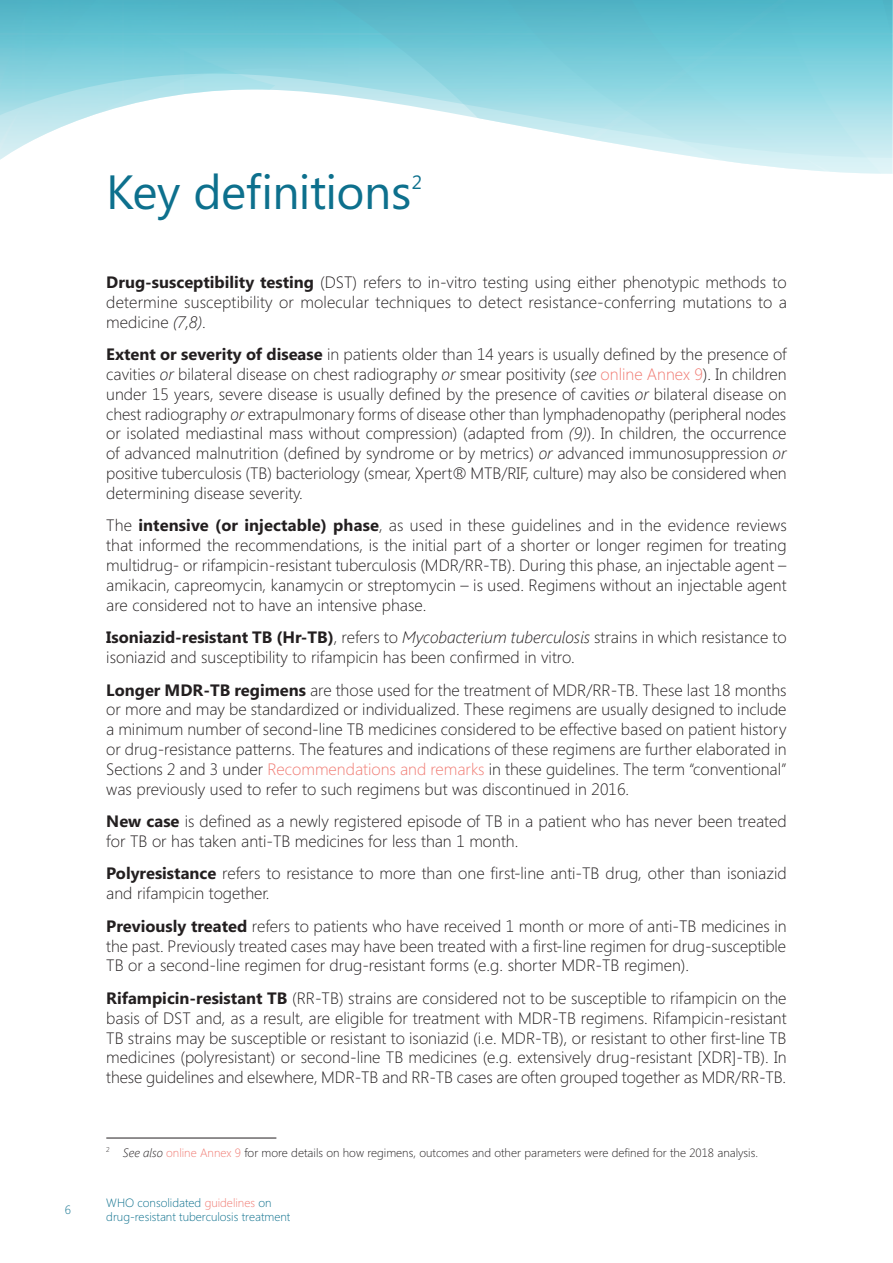
<style>
.page{position:relative;width:893px;height:1263px;background:#fff}
.page>*{position:absolute;margin:0;border:0;box-sizing:border-box;transform-origin:0 0}
.t1{font:48px "Segoe UI";letter-spacing:-.01em;color:#0d708d}
.t2{font:19.2px "Segoe UI";color:#0d708d}
.t3{font:300 16.5px/19.8px "Segoe UI";color:#231f20;text-align:justify}
.t4{font:300 12px "Segoe UI";color:#231f20}
.t5{font:300 12px/14.4px "Segoe UI";color:#0d708d}
.s1{font-weight:700}
.s2{font-style:italic}
.s3{color:#f07a72}
</style>
<div class="page">
<hr style="left:106px;top:1138px;width:170px;height:1px;background:#231f20">
<svg style="left:704px;top:158px;width:189px;height:16px"></svg>
<svg style="left:0;top:0;width:893px;height:158px"></svg>
<p class="t5" style="left:65px;top:1202px;width:8px">6</p>
<h1 class="t1" style="left:106px;top:158px;width:307px">Key definitions</h1>
<p class="t2" style="left:412px;top:169px;width:12px">2</p>
<p class="t3" style="left:106px;top:272px;width:682px"><span class="s1">Drug-susceptibility testing</span> (DST) refers to in-vitro testing using either phenotypic methods to determine susceptibility or molecular techniques to detect resistance-conferring mutations to a medicine <span class="s2">(7,8)</span>.</p>
<p class="t3" style="left:106px;top:344px;width:682px"><span class="s1">Extent or severity of disease</span> in patients older than 14 years is usually defined by the presence of cavities <span class="s2">or</span> bilateral disease on chest radiography <span class="s2">or</span> smear positivity (<span class="s2">see</span> <span class="s3">online Annex 9</span>). In children under 15 years, severe disease is usually defined by the presence of cavities <span class="s2">or</span> bilateral disease on chest radiography <span class="s2">or</span> extrapulmonary forms of disease other than lymphadenopathy (peripheral nodes or isolated mediastinal mass without compression) (adapted from <span class="s2">(9)</span>). In children, the occurrence of advanced malnutrition (defined by syndrome or by metrics) <span class="s2">or</span> advanced immunosuppression <span class="s2">or </span>positive tuberculosis (TB) bacteriology (smear, Xpert® MTB/RIF, culture) may also be considered when determining disease severity.</p>
<p class="t3" style="left:106px;top:515px;width:682px">The <span class="s1">intensive (or injectable) phase</span>, as used in these guidelines and in the evidence reviews that informed the recommendations, is the initial part of a shorter or longer regimen for treating multidrug- or rifampicin-resistant tuberculosis (MDR/RR-TB). During this phase, an injectable agent – amikacin, capreomycin, kanamycin or streptomycin – is used. Regimens without an injectable agent are considered not to have an intensive phase.</p>
<p class="t3" style="left:106px;top:627px;width:682px"><span class="s1">Isoniazid-resistant TB (Hr-TB)</span>, refers to <span class="s2">Mycobacterium tuberculosis</span> strains in which resistance to isoniazid and susceptibility to rifampicin has been confirmed in vitro.</p>
<p class="t3" style="left:106px;top:679px;width:682px"><span class="s1">Longer MDR-TB regimens</span> are those used for the treatment of MDR/RR-TB. These last 18 months or more and may be standardized or individualized. These regimens are usually designed to include a minimum number of second-line TB medicines considered to be effective based on patient history or drug-resistance patterns. The features and indications of these regimens are further elaborated in Sections 2 and 3 under <span class="s3">Recommendations and remarks</span> in these guidelines. The term “conventional” was previously used to refer to such regimens but was discontinued in 2016.</p>
<p class="t3" style="left:106px;top:811px;width:682px"><span class="s1">New case</span> is defined as a newly registered episode of TB in a patient who has never been treated for TB or has taken anti-TB medicines for less than 1 month.</p>
<p class="t3" style="left:106px;top:863px;width:682px"><span class="s1">Polyresistance</span> refers to resistance to more than one first-line anti-TB drug, other than isoniazid and rifampicin together.</p>
<p class="t3" style="left:106px;top:915px;width:682px"><span class="s1">Previously treated</span> refers to patients who have received 1 month or more of anti-TB medicines in the past. Previously treated cases may have been treated with a first-line regimen for drug-susceptible TB or a second-line regimen for drug-resistant forms (e.g. shorter MDR-TB regimen).</p>
<p class="t3" style="left:106px;top:988px;width:682px"><span class="s1">Rifampicin-resistant TB</span> (RR-TB) strains are considered not to be susceptible to rifampicin on the basis of DST and, as a result, are eligible for treatment with MDR-TB regimens. Rifampicin-resistant TB strains may be susceptible or resistant to isoniazid (i.e. MDR-TB), or resistant to other first-line TB medicines (polyresistant) or second-line TB medicines (e.g. extensively drug-resistant [XDR]-TB). In these guidelines and elsewhere, MDR-TB and RR-TB cases are often grouped together as MDR/RR-TB.</p>
<p class="t4" style="left:106px;top:1144px;width:653px"><sup>2</sup> <span class="s2">See also</span> <span class="s3">online Annex 9</span> for more details on how regimens, outcomes and other parameters were defined for the 2018 analysis.</p>
<p class="t5" style="left:106px;top:1195px;width:186px">WHO consolidated <span class="s3">guidelines</span> on drug-resistant tuberculosis treatment</p>
</div>
